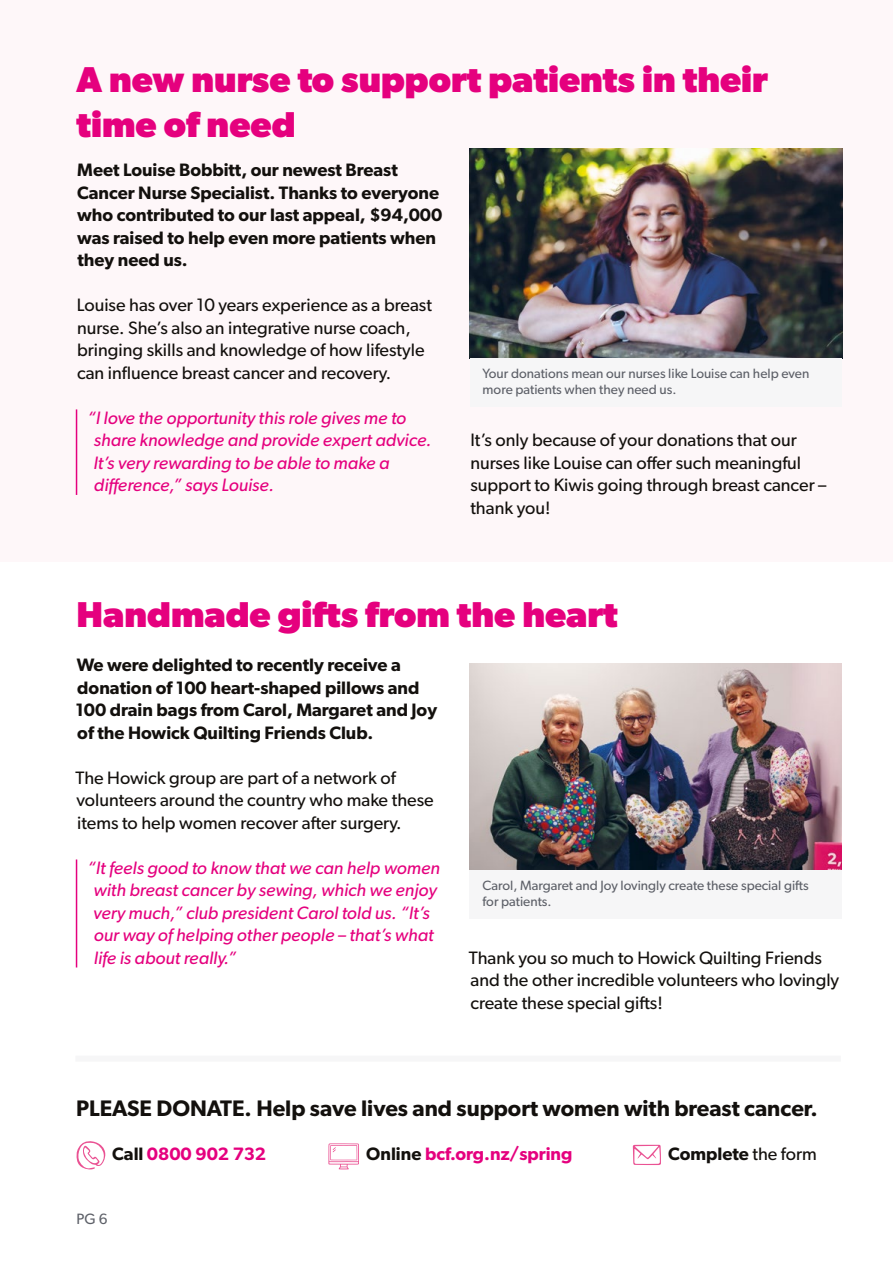
<style>
.page{position:relative;width:893px;height:1263px;background:#fff}
.page>*{position:absolute;margin:0;border:0;box-sizing:border-box;transform-origin:0 0}
.t1{font:700 36px/45px "Gibson";color:#e5007e}
.t2{font:600 22.5px "Gibson";color:#13100d}
.t3{font:18px/22.5px "Gibson";color:#13100d}
.t4{font:600 18px/22.5px "Gibson";color:#13100d}
.t5{font:italic 18px/22.5px "Gibson";color:#e5007e}
.t6{font:600 18px "Gibson";color:#e5007e}
.t7{font:15px "Gibson";color:#5d6068}
.t8{font:13.5px/16.2px "Gibson";color:#5d6068}
.s1{color:#13100d}
.s2{font-weight:400}
</style>
<div class="page">
<div style="left:0;top:0;width:893px;height:562px;background:#fef7f9"></div>
<hr style="left:76px;top:859px;width:1px;height:108px;background:#e5007e">
<svg style="left:76px;top:1141px;width:30px;height:28px"></svg>
<svg style="left:328px;top:1143px;width:31px;height:26px"></svg>
<svg style="left:633px;top:1145px;width:28px;height:20px"></svg>
<img style="left:470px;top:663px;width:372px;height:207px">
<div style="left:470px;top:871px;width:372px;height:48px;background:#f6f6f7"></div>
<div style="left:75px;top:1056px;width:766px;height:6px;background:#f6f6f7"></div>
<hr style="left:76px;top:409px;width:1px;height:86px;background:#e5007e">
<img style="left:470px;top:148px;width:372px;height:210px">
<div style="left:470px;top:359px;width:372px;height:48px;background:#f6f6f7"></div>
<h1 class="t1" style="left:77px;top:56px;width:693px">A new nurse to support patients in their time of need</h1>
<p class="t4" style="left:77px;top:158px;width:367px">Meet Louise Bobbitt, our newest Breast Cancer Nurse Specialist. Thanks to everyone who contributed to our last appeal, $94,000 was raised to help even more patients when they need us.</p>
<p class="t3" style="left:77px;top:294px;width:356px">Louise has over 10 years experience as a breast nurse. She’s also an integrative nurse coach, bringing skills and knowledge of how lifestyle can influence breast cancer and recovery.</p>
<p class="t5" style="left:94px;top:406px;width:339px;text-indent:-6px">“I love the opportunity this role gives me to share knowledge and provide expert advice.<br>It’s very rewarding to be able to make a difference,” says Louise.</p>
<p class="t8" style="left:483px;top:365px;width:328px">Your donations mean our nurses like Louise can help even more patients when they need us.</p>
<p class="t3" style="left:470px;top:429px;width:358px">It’s only because of your donations that our nurses like Louise can offer such meaningful support to Kiwis going through breast cancer – thank you!</p>
<h1 class="t1" style="left:77px;top:591px;width:543px">Handmade gifts from the heart</h1>
<p class="t4" style="left:75px;top:653px;width:363px">We were delighted to recently receive a donation of 100 heart-shaped pillows and 100 drain bags from Carol, Margaret and Joy of the Howick Quilting Friends Club.</p>
<p class="t3" style="left:75px;top:766px;width:360px">The Howick group are part of a network of volunteers around the country who make these items to help women recover after surgery.</p>
<p class="t5" style="left:93px;top:856px;width:348px;text-indent:-6px">“It feels good to know that we can help women with breast cancer by sewing, which we enjoy very much,” club president Carol told us. “It’s our way of helping other people – that’s what life is about really.”</p>
<p class="t8" style="left:483px;top:877px;width:328px">Carol, Margaret and Joy lovingly create these special gifts for patients.</p>
<p class="t3" style="left:469px;top:946px;width:372px">Thank you so much to Howick Quilting Friends and the other incredible volunteers who lovingly create these special gifts!</p>
<p class="t2" style="left:76px;top:1095px;width:743px">PLEASE DONATE. Help save lives and support women with breast cancer.</p>
<p class="t6" style="left:112px;top:1143px;width:155px"><span class="s1">Call</span> 0800 902 732</p>
<p class="t6" style="left:366px;top:1142px;width:208px"><span class="s1">Online</span> bcf.org.nz/spring</p>
<p class="t4" style="left:668px;top:1142px;width:150px">Complete <span class="s2">the form</span></p>
<p class="t7" style="left:77px;top:1210px;width:32px">PG 6</p>
</div>
